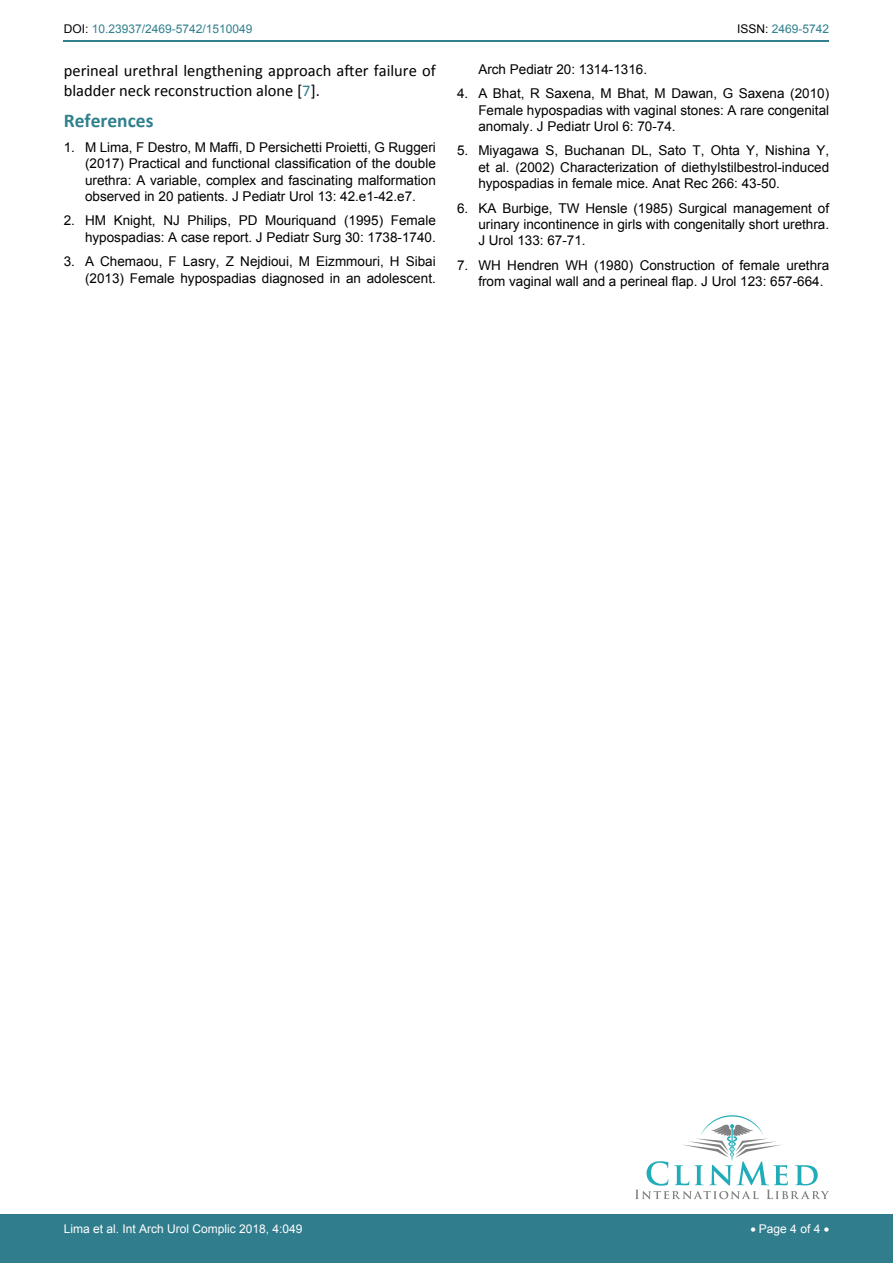
<style>
.page{position:relative;width:893px;height:1263px;background:#fff}
.page>*{position:absolute;margin:0;border:0;box-sizing:border-box;transform-origin:0 0}
.t1{font:700 19.5px "Calibri";color:#30808d}
.t2{font:16.5px/20.2px "Calibri";color:#000}
.t3{font:13.5px/16.2px "Arial";color:#000;text-align:justify}
.t4{font:12px "Arial";color:#fff}
.t5{font:12px "Arial";color:#30808d}
.s1{color:#000}
.s2{color:#30808d}
</style>
<div class="page">
<hr style="left:64px;top:40px;width:765px;height:2px;background:#30808d">
<div style="left:0;top:1215px;width:893px;height:48px;background:#307d8d"></div>
<svg style="left:635px;top:1115px;width:194px;height:84px"></svg>
<p class="t5" style="left:64px;top:21px;width:190px"><span class="s1">DOI:</span> 10.23937/2469-5742/1510049</p>
<p class="t5" style="left:737px;top:21px;width:94px"><span class="s1">ISSN:</span> 2469-5742</p>
<p class="t2" style="left:64px;top:61px;width:374px">perineal urethral lengthening approach after failure of bladder neck reconstruction alone [<span class="s2">7</span>].</p>
<h1 class="t1" style="left:64px;top:108px;width:91px">References</h1>
<p class="t3" style="left:85px;top:139px;width:352px;text-indent:-21px">1. M Lima, F Destro, M Maffi, D Persichetti Proietti, G Ruggeri (2017) Practical and functional classification of the double urethra: A variable, complex and fascinating malformation observed in 20 patients. J Pediatr Urol 13: 42.e1-42.e7.</p>
<p class="t3" style="left:64px;top:213px;width:374px;text-align:right">2. HM Knight, NJ Philips, PD Mouriquand (1995) Female hypospadias: A case report. J Pediatr Surg 30: 1738-1740.</p>
<p class="t3" style="left:64px;top:254px;width:374px;text-align:right">3. A Chemaou, F Lasry, Z Nejdioui, M Eizmmouri, H Sibai (2013) Female hypospadias diagnosed in an adolescent.</p>
<p class="t3" style="left:478px;top:61px;width:170px">Arch Pediatr 20: 1314-1316.</p>
<p class="t3" style="left:478px;top:86px;width:352px;text-indent:-21px">4. A Bhat, R Saxena, M Bhat, M Dawan, G Saxena (2010)<br>Female hypospadias with vaginal stones: A rare congenital anomaly. J Pediatr Urol 6: 70-74.</p>
<p class="t3" style="left:478px;top:143px;width:352px;text-indent:-21px">5. Miyagawa S, Buchanan DL, Sato T, Ohta Y, Nishina Y, et al. (2002) Characterization of diethylstilbestrol-induced hypospadias in female mice. Anat Rec 266: 43-50.</p>
<p class="t3" style="left:478px;top:200px;width:352px;text-indent:-21px">6. KA Burbige, TW Hensle (1985) Surgical management of urinary incontinence in girls with congenitally short urethra.<br>J Urol 133: 67-71.</p>
<p class="t3" style="left:478px;top:257px;width:352px;text-indent:-21px">7. WH Hendren WH (1980) Construction of female urethra from vaginal wall and a perineal flap. J Urol 123: 657-664.</p>
<p class="t4" style="left:64px;top:1221px;width:240px">Lima et al. Int Arch Urol Complic 2018, 4:049</p>
<p class="t4" style="left:750px;top:1221px;width:80px">• Page 4 of 4 •</p>
</div>
